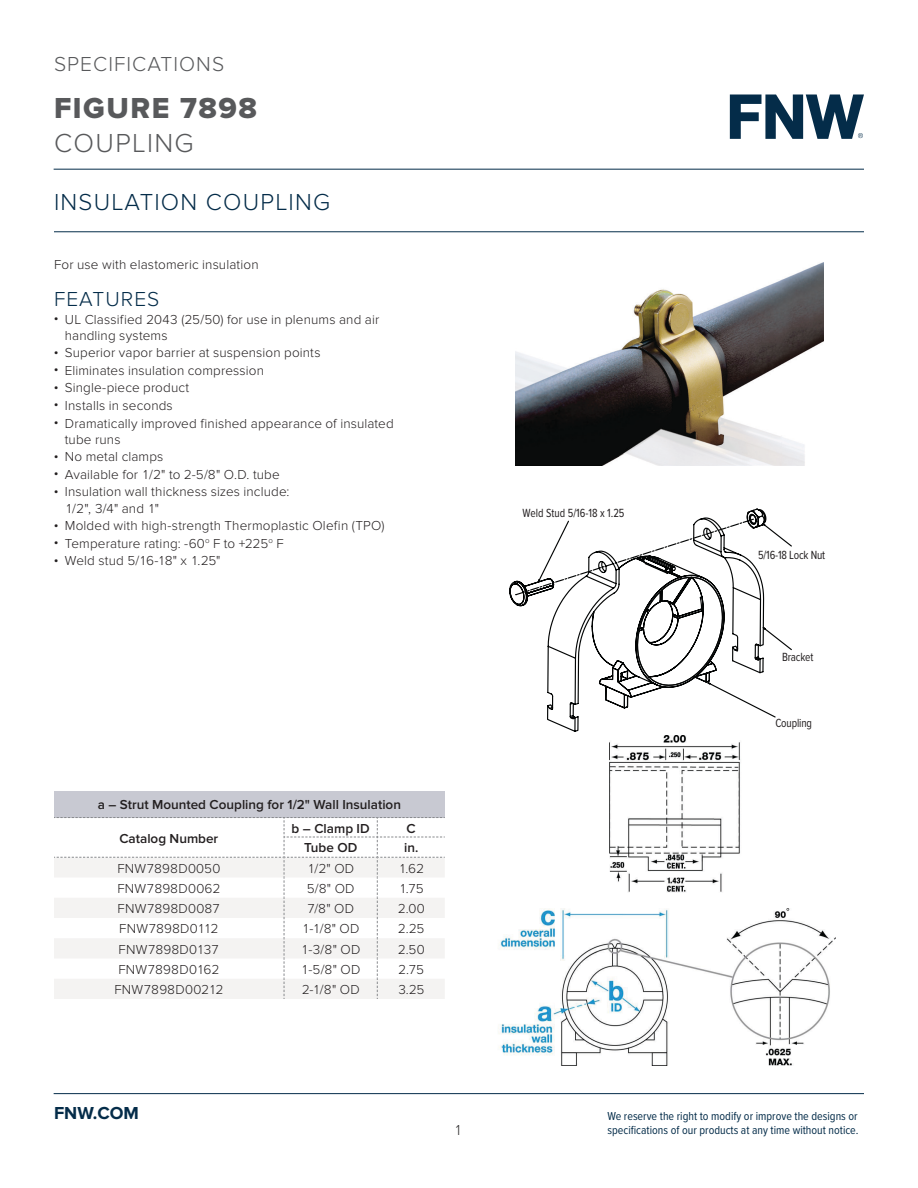
<style>
.page{position:relative;width:918px;height:1188px;background:#fff}
.page>*{position:absolute;margin:0;border:0;box-sizing:border-box;transform-origin:0 0}
.t1{font:30px "Proxima Nova Extrabld";letter-spacing:.05em;color:#58595b}
.t2{font:300 27px "Proxima Nova";letter-spacing:.05em;color:#58595b}
.t3{font:300 24px "Proxima Nova";letter-spacing:.05em;color:#042c49}
.t4{font:300 21px "Proxima Nova";letter-spacing:.05em;color:#58595b}
.t5{font:300 21px "Proxima Nova";letter-spacing:.05em;color:#042c49}
.t6{font:700 18px "Proxima Nova";color:#042c49}
.t7{font:300 15px "Proxima Nova";color:#323031}
.t8{font:300 13.5px/16.2px "Proxima Nova";letter-spacing:.01em;color:#231f20}
.t9{font:600 13.5px "Proxima Nova";color:#231f20}
.t10{font:12.3px "Proxima Nova Cond";letter-spacing:-.015em;color:#231f20;scale:.93 1}
.t11{font:12px/14.4px "Proxima Nova Cond";color:#042c49}
.s1{font-weight:400}
</style>
<div class="page">
<svg style="left:730px;top:94px;width:134px;height:45px"></svg>
<hr style="left:54px;top:169px;width:810px;height:1px;background:#042c49">
<hr style="left:54px;top:1093px;width:810px;height:1px;background:#042c49">
<hr style="left:54px;top:231px;width:810px;height:1px;background:#042c49">
<div style="left:54px;top:791px;width:391px;height:27px;background:#c8c9d2"></div>
<svg style="left:54px;top:817px;width:391px;height:182px"></svg>
<svg style="left:515px;top:515px;width:240px;height:217px"></svg>
<svg style="left:535px;top:520px;width:257px;height:199px"></svg>
<svg style="left:762px;top:522px;width:30px;height:26px"></svg>
<img style="left:609px;top:736px;width:132px;height:156px">
<img style="left:499px;top:909px;width:336px;height:156px">
<img style="left:515px;top:262px;width:308px;height:203px">
<h3 class="t4" style="left:54px;top:52px;width:172px">SPECIFICATIONS</h3>
<h1 class="t1" style="left:54px;top:91px;width:204px">FIGURE 7898</h1>
<h2 class="t2" style="left:54px;top:128px;width:141px">COUPLING</h2>
<h3 class="t3" style="left:54px;top:189px;width:278px">INSULATION COUPLING</h3>
<p class="t8" style="left:54px;top:256px;width:206px">For use with elastomeric insulation</p>
<h3 class="t5" style="left:54px;top:287px;width:107px">FEATURES</h3>
<p class="t8" style="left:65px;top:311px;width:316px;text-indent:-11px"><span class="s1">•</span> UL Classified 2043 (25/50) for use in plenums and air handling systems</p>
<p class="t8" style="left:54px;top:345px;width:268px"><span class="s1">•</span> Superior vapor barrier at suspension points</p>
<p class="t8" style="left:54px;top:362px;width:211px"><span class="s1">•</span> Eliminates insulation compression</p>
<p class="t8" style="left:54px;top:380px;width:137px"><span class="s1">•</span> Single-piece product</p>
<p class="t8" style="left:54px;top:398px;width:120px"><span class="s1">•</span> Installs in seconds</p>
<p class="t8" style="left:65px;top:415px;width:331px;text-indent:-11px"><span class="s1">•</span> Dramatically improved finished appearance of insulated tube runs</p>
<p class="t8" style="left:54px;top:449px;width:111px"><span class="s1">•</span> No metal clamps</p>
<p class="t8" style="left:54px;top:466px;width:227px"><span class="s1">•</span> Available for 1/2" to 2-5/8" O.D. tube</p>
<p class="t8" style="left:65px;top:484px;width:226px;text-indent:-11px"><span class="s1">•</span> Insulation wall thickness sizes include:<br>1/2", 3/4" and 1"</p>
<p class="t8" style="left:54px;top:518px;width:332px"><span class="s1">•</span> Molded with high-strength Thermoplastic Olefin (TPO)</p>
<p class="t8" style="left:54px;top:535px;width:231px"><span class="s1">•</span> Temperature rating: -60<sup>o</sup> F to +225<sup>o</sup> F</p>
<p class="t8" style="left:54px;top:553px;width:168px"><span class="s1">•</span> Weld stud 5/16-18" x 1.25"</p>
<p class="t9" style="left:98px;top:797px;width:305px">a – Strut Mounted Coupling for 1/2" Wall Insulation</p>
<p class="t9" style="left:119px;top:830px;width:100px">Catalog Number</p>
<p class="t9" style="left:292px;top:820px;width:80px">b – Clamp ID</p>
<p class="t9" style="left:407px;top:820px;width:11px">C</p>
<p class="t9" style="left:304px;top:840px;width:55px">Tube OD</p>
<p class="t9" style="left:404px;top:840px;width:16px">in.</p>
<p class="t8" style="left:117px;top:860px;width:104px">FNW7898D0050</p>
<p class="t8" style="left:307px;top:860px;width:49px">1/2" OD</p>
<p class="t8" style="left:399px;top:860px;width:27px">1.62</p>
<p class="t8" style="left:117px;top:881px;width:104px">FNW7898D0062</p>
<p class="t8" style="left:307px;top:881px;width:49px">5/8" OD</p>
<p class="t8" style="left:399px;top:881px;width:27px">1.75</p>
<p class="t8" style="left:118px;top:901px;width:104px">FNW7898D0087</p>
<p class="t8" style="left:307px;top:901px;width:48px">7/8" OD</p>
<p class="t8" style="left:398px;top:901px;width:28px">2.00</p>
<p class="t8" style="left:119px;top:921px;width:101px">FNW7898D0112</p>
<p class="t8" style="left:302px;top:921px;width:59px">1-1/8" OD</p>
<p class="t8" style="left:398px;top:921px;width:28px">2.25</p>
<p class="t8" style="left:119px;top:941px;width:102px">FNW7898D0137</p>
<p class="t8" style="left:301px;top:941px;width:61px">1-3/8" OD</p>
<p class="t8" style="left:398px;top:941px;width:28px">2.50</p>
<p class="t8" style="left:118px;top:962px;width:102px">FNW7898D0162</p>
<p class="t8" style="left:301px;top:962px;width:61px">1-5/8" OD</p>
<p class="t8" style="left:398px;top:962px;width:28px">2.75</p>
<p class="t8" style="left:114px;top:982px;width:110px">FNW7898D00212</p>
<p class="t8" style="left:302px;top:982px;width:60px">2-1/8" OD</p>
<p class="t8" style="left:398px;top:982px;width:28px">3.25</p>
<p class="t10" style="left:523px;top:504px;width:111px">Weld Stud 5/16-18 x 1.25</p>
<p class="t10" style="left:758px;top:546px;width:74px">5/16-18 Lock Nut</p>
<p class="t10" style="left:782px;top:648px;width:35px">Bracket</p>
<p class="t10" style="left:775px;top:714px;width:41px">Coupling</p>
<h3 class="t6" style="left:54px;top:1103px;width:86px">FNW.COM</h3>
<p class="t11" style="left:608px;top:1108px;width:253px">We reserve the right to modify or improve the designs or specifications of our products at any time without notice.</p>
<p class="t7" style="left:456px;top:1121px;width:6px">1</p>
</div>
